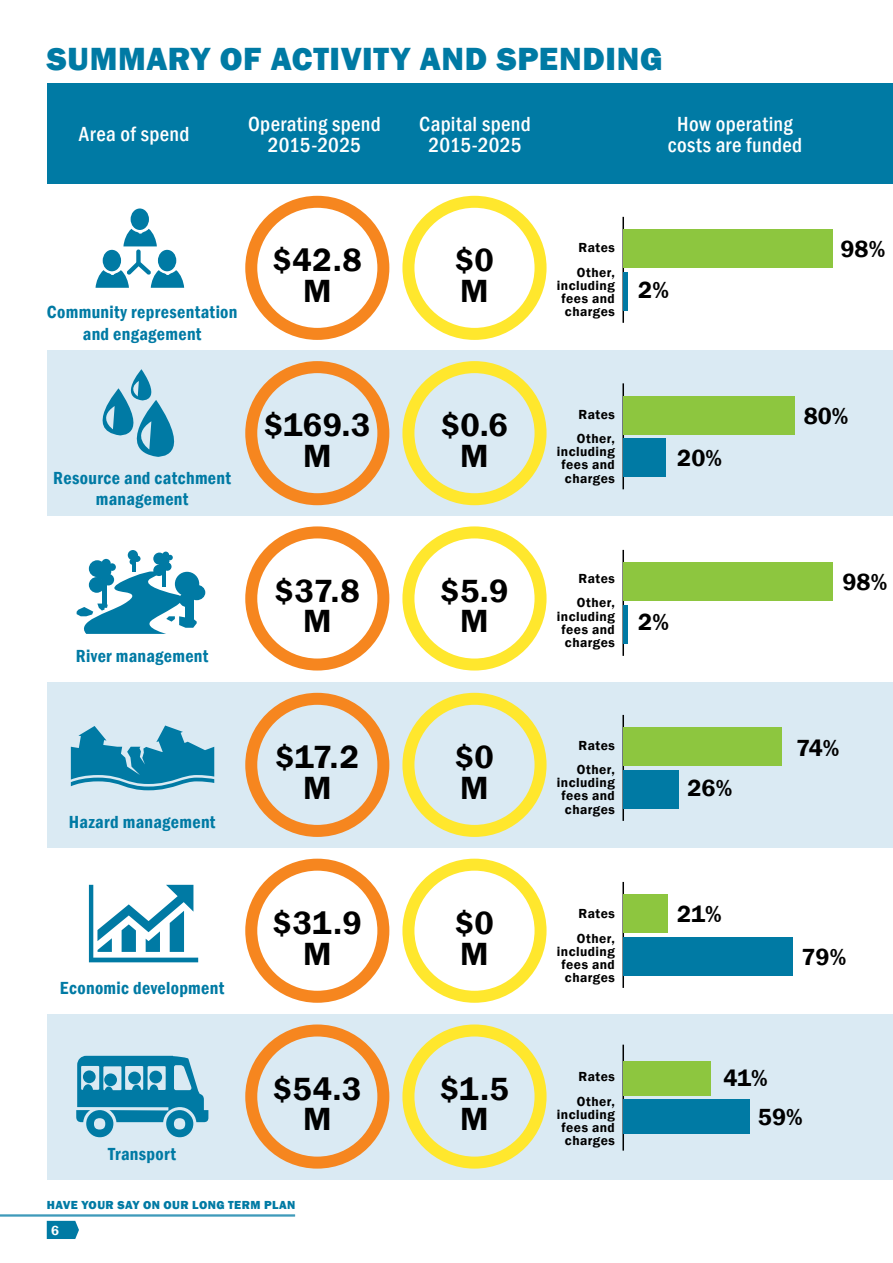
<style>
.page{position:relative;width:893px;height:1263px;background:#fff}
.page>*{position:absolute;margin:0;border:0;box-sizing:border-box;transform-origin:0 0}
.t1{font:600 33px/30.6px "Franklin Gothic";letter-spacing:.015em;color:#000;text-align:center}
.t2{font:800 33px "Franklin Gothic";letter-spacing:.02em;color:#007aa4}
.t3{font:600 24px "Franklin Gothic";color:#000}
.t4{font:500 condensed 21px/21px "Franklin Gothic";letter-spacing:.02em;color:#fff;text-align:center}
.t5{font:600 condensed 18px/21.6px "Franklin Gothic";letter-spacing:.02em;color:#007aa4;text-align:center}
.t6{font:600 13.5px/13.2px "Franklin Gothic";letter-spacing:.03em;color:#000;text-align:right}
.t7{font:600 13.5px "Franklin Gothic";color:#fff}
.t8{font:800 12px "Franklin Gothic";letter-spacing:.035em;color:#007aa4}
</style>
<div class="page">
<svg style="left:47px;top:1221px;width:32px;height:18px"></svg>
<hr style="left:0;top:1215px;width:295px;height:1px;background:#007aa4">
<div style="left:48px;top:83px;width:845px;height:101px;background:#007aa4"></div>
<div style="left:48px;top:350px;width:845px;height:166px;background:#daeaf3"></div>
<div style="left:48px;top:682px;width:845px;height:166px;background:#daeaf3"></div>
<div style="left:48px;top:1014px;width:845px;height:165px;background:#daeaf3"></div>
<div style="left:245px;top:196px;width:144px;height:144px;border:12px solid #f6861f;border-radius:50%"></div>
<div style="left:245px;top:361px;width:144px;height:144px;border:12px solid #f6861f;border-radius:50%"></div>
<div style="left:245px;top:526px;width:144px;height:144px;border:12px solid #f6861f;border-radius:50%"></div>
<div style="left:245px;top:693px;width:144px;height:144px;border:12px solid #f6861f;border-radius:50%"></div>
<div style="left:245px;top:859px;width:144px;height:144px;border:12px solid #f6861f;border-radius:50%"></div>
<div style="left:245px;top:1024px;width:144px;height:144px;border:12px solid #f6861f;border-radius:50%"></div>
<div style="left:402px;top:196px;width:145px;height:144px;border:12px solid #ffe72d;border-radius:50%"></div>
<div style="left:402px;top:361px;width:145px;height:144px;border:12px solid #ffe72d;border-radius:50%"></div>
<div style="left:402px;top:526px;width:145px;height:144px;border:12px solid #ffe72d;border-radius:50%"></div>
<div style="left:402px;top:693px;width:145px;height:144px;border:12px solid #ffe72d;border-radius:50%"></div>
<div style="left:402px;top:859px;width:145px;height:144px;border:12px solid #ffe72d;border-radius:50%"></div>
<div style="left:402px;top:1024px;width:145px;height:144px;border:12px solid #ffe72d;border-radius:50%"></div>
<svg style="left:76px;top:1056px;width:132px;height:81px"></svg>
<svg style="left:89px;top:885px;width:109px;height:77px"></svg>
<svg style="left:71px;top:725px;width:143px;height:65px"></svg>
<div style="left:153px;top:553px;width:12px;height:12px;background:#007aa4;border-radius:50%"></div>
<div style="left:162px;top:552px;width:7px;height:6px;background:#007aa4;border-radius:50%"></div>
<div style="left:128px;top:550px;width:10px;height:10px;background:#007aa4;border-radius:50%"></div>
<div style="left:188px;top:585px;width:17px;height:15px;background:#007aa4;border-radius:50%"></div>
<div style="left:175px;top:572px;width:24px;height:24px;background:#007aa4;border-radius:50%"></div>
<svg style="left:76px;top:555px;width:122px;height:79px"></svg>
<svg style="left:102px;top:369px;width:73px;height:88px"></svg>
<div style="left:103px;top:250px;width:18px;height:21px;background:#007aa4;border-radius:50%"></div>
<div style="left:131px;top:208px;width:18px;height:22px;background:#007aa4;border-radius:50%"></div>
<svg style="left:123px;top:229px;width:34px;height:17px"></svg>
<div style="left:158px;top:250px;width:18px;height:21px;background:#007aa4;border-radius:50%"></div>
<div style="left:136px;top:249px;width:5px;height:17px;background:#007aa4;border-radius:2px"></div>
<svg style="left:96px;top:262px;width:88px;height:26px"></svg>
<hr style="left:622px;top:217px;width:2px;height:106px;background:#000">
<hr style="left:623px;top:272px;width:4px;height:38px;background:#007aa4">
<div style="left:623px;top:230px;width:210px;height:38px;background:#8dc63f"></div>
<hr style="left:622px;top:715px;width:2px;height:106px;background:#000">
<div style="left:623px;top:770px;width:56px;height:38px;background:#007aa4"></div>
<div style="left:623px;top:728px;width:159px;height:38px;background:#8dc63f"></div>
<hr style="left:622px;top:550px;width:2px;height:106px;background:#000">
<hr style="left:623px;top:605px;width:4px;height:38px;background:#007aa4">
<div style="left:623px;top:563px;width:210px;height:38px;background:#8dc63f"></div>
<hr style="left:622px;top:1045px;width:2px;height:105px;background:#000">
<div style="left:623px;top:1100px;width:127px;height:34px;background:#007aa4"></div>
<div style="left:623px;top:1061px;width:88px;height:34px;background:#8dc63f"></div>
<hr style="left:622px;top:882px;width:2px;height:106px;background:#000">
<div style="left:623px;top:937px;width:169px;height:38px;background:#007aa4"></div>
<div style="left:623px;top:895px;width:45px;height:38px;background:#8dc63f"></div>
<hr style="left:622px;top:383px;width:2px;height:106px;background:#000">
<div style="left:623px;top:438px;width:43px;height:39px;background:#007aa4"></div>
<div style="left:623px;top:396px;width:172px;height:38px;background:#8dc63f"></div>
<h1 class="t2" style="left:47px;top:37px;width:617px">SUMMARY OF ACTIVITY AND SPENDING</h1>
<h3 class="t4" style="left:79px;top:124px;width:112px">Area of spend</h3>
<h3 class="t4" style="left:248px;top:113px;width:134px">Operating spend<br>2015-2025</h3>
<h3 class="t4" style="left:419px;top:113px;width:113px">Capital spend<br>2015-2025</h3>
<h3 class="t4" style="left:668px;top:113px;width:136px">How operating costs are funded</h3>
<h3 class="t5" style="left:47px;top:301px;width:192px">Community representation and engagement</h3>
<h1 class="t1" style="left:273px;top:245px;width:90px">$42.8<br>M</h1>
<h1 class="t1" style="left:455px;top:245px;width:40px;text-align:left">$0<br>M</h1>
<p class="t6" style="left:579px;top:241px;width:38px">Rates</p>
<p class="t6" style="left:557px;top:266px;width:59px">Other, including fees and charges</p>
<h2 class="t3" style="left:638px;top:275px;width:32px">2%</h2>
<h2 class="t3" style="left:840px;top:234px;width:46px">98%</h2>
<h3 class="t5" style="left:53px;top:467px;width:179px">Resource and catchment management</h3>
<h3 class="t5" style="left:76px;top:644px;width:134px">River management</h3>
<h3 class="t5" style="left:69px;top:811px;width:148px">Hazard management</h3>
<h3 class="t5" style="left:60px;top:977px;width:166px">Economic development</h3>
<h3 class="t5" style="left:108px;top:1142px;width:69px">Transport</h3>
<h1 class="t1" style="left:264px;top:411px;width:108px">$169.3<br>M</h1>
<h1 class="t1" style="left:275px;top:576px;width:86px">$37.8<br>M</h1>
<h1 class="t1" style="left:275px;top:742px;width:85px">$17.2<br>M</h1>
<h1 class="t1" style="left:273px;top:908px;width:90px">$31.9<br>M</h1>
<h1 class="t1" style="left:273px;top:1074px;width:90px">$54.3<br>M</h1>
<p class="t8" style="left:47px;top:1197px;width:250px">HAVE YOUR SAY ON OUR LONG TERM PLAN</p>
<p class="t7" style="left:51px;top:1222px;width:9px">6</p>
<h1 class="t1" style="left:441px;top:411px;width:68px">$0.6<br>M</h1>
<h1 class="t1" style="left:441px;top:576px;width:69px">$5.9<br>M</h1>
<h1 class="t1" style="left:455px;top:742px;width:40px;text-align:left">$0<br>M</h1>
<h1 class="t1" style="left:455px;top:908px;width:40px;text-align:left">$0<br>M</h1>
<h1 class="t1" style="left:440px;top:1074px;width:70px">$1.5<br>M</h1>
<p class="t6" style="left:579px;top:408px;width:38px">Rates</p>
<p class="t6" style="left:557px;top:432px;width:59px">Other, including fees and charges</p>
<h2 class="t3" style="left:677px;top:443px;width:46px">20%</h2>
<p class="t6" style="left:579px;top:572px;width:38px">Rates</p>
<p class="t6" style="left:557px;top:596px;width:59px">Other, including fees and charges</p>
<h2 class="t3" style="left:638px;top:607px;width:32px">2%</h2>
<h2 class="t3" style="left:804px;top:401px;width:46px">80%</h2>
<h2 class="t3" style="left:842px;top:567px;width:46px">98%</h2>
<p class="t6" style="left:579px;top:739px;width:38px">Rates</p>
<p class="t6" style="left:557px;top:763px;width:59px">Other, including fees and charges</p>
<p class="t6" style="left:579px;top:907px;width:38px">Rates</p>
<p class="t6" style="left:557px;top:931px;width:59px">Other, including fees and charges</p>
<p class="t6" style="left:579px;top:1070px;width:38px">Rates</p>
<p class="t6" style="left:557px;top:1095px;width:59px">Other, including fees and charges</p>
<h2 class="t3" style="left:687px;top:774px;width:46px">26%</h2>
<h2 class="t3" style="left:796px;top:733px;width:45px">74%</h2>
<h2 class="t3" style="left:677px;top:899px;width:46px">21%</h2>
<h2 class="t3" style="left:801px;top:942px;width:46px">79%</h2>
<h2 class="t3" style="left:723px;top:1063px;width:46px">41%</h2>
<h2 class="t3" style="left:758px;top:1102px;width:46px">59%</h2>
</div>
